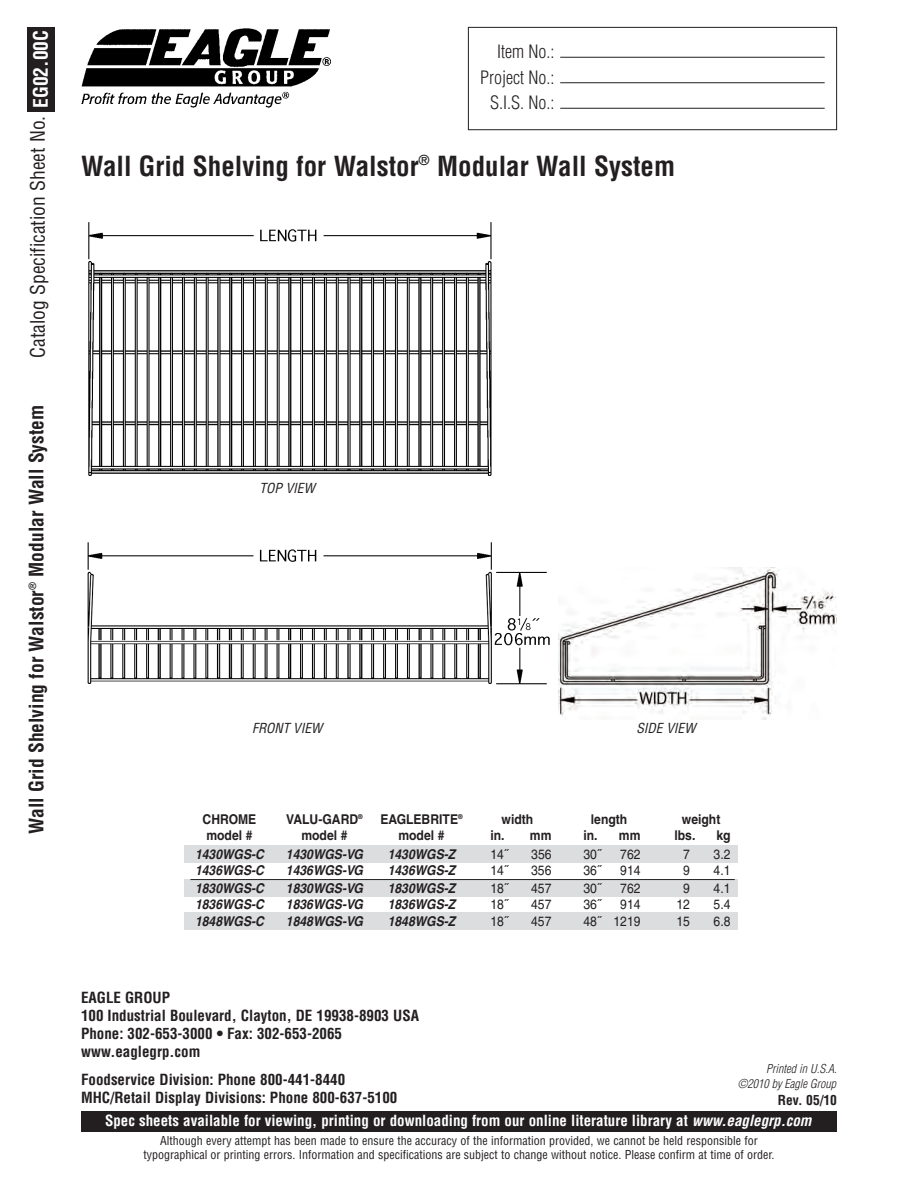
<style>
.page{position:relative;width:918px;height:1188px;background:#fff}
.page>*{position:absolute;margin:0;border:0;box-sizing:border-box;transform-origin:0 0}
.t1{font:700 condensed 27px "Helvetica";color:#231f20}
.t2{font:700 condensed 19.5px "Helvetica";color:#231f20}
.t3{font:condensed 19.5px "Helvetica";color:#231f20}
.t4{font:700 condensed 19.5px "Helvetica";color:#fff}
.t5{font:300 condensed 18px/25.5px "Helvetica";color:#231f20;text-align:right}
.t6{font:700 condensed 15px/18px "Helvetica";color:#231f20}
.t7{font:700 condensed 15px "Helvetica";color:#fff}
.t8{font:italic 700 13.5px "Helvetica";color:#231f20;scale:.9 1}
.t9{font:13.5px "Helvetica";color:#231f20;scale:.9 1}
.t10{font:700 13.5px "Helvetica";color:#231f20;scale:.9 1}
.t11{font:italic condensed 13.5px "Helvetica";color:#231f20}
.t12{font:700 condensed 13.5px "Helvetica";color:#231f20}
.t13{font:condensed 12px/13.5px "Helvetica";color:#231f20;text-align:center}
.t14{font:italic 300 condensed 12px/14.4px "Helvetica";color:#231f20;text-align:right}
.s1{font-style:italic}
</style>
<div class="page">
<div style="left:81px;top:1111px;width:756px;height:21px;background:#231f20"></div>
<img style="left:81px;top:28px;width:250px;height:79px">
<div style="left:468px;top:27px;width:369px;height:103px;border:1px solid #231f20"></div>
<hr style="left:560px;top:82px;width:265px;height:1px;background:#231f20">
<hr style="left:560px;top:57px;width:265px;height:1px;background:#231f20">
<hr style="left:560px;top:108px;width:265px;height:1px;background:#231f20">
<div style="left:27px;top:27px;width:28px;height:84px;background:#231f20"></div>
<div style="left:184px;top:846px;width:554px;height:17px;background:#dcdddf"></div>
<div style="left:184px;top:880px;width:554px;height:17px;background:#dcdddf"></div>
<div style="left:184px;top:912px;width:554px;height:17px;background:#dcdddf"></div>
<hr style="left:190px;top:879px;width:545px;height:1px;background:#231f20">
<img style="left:88px;top:222px;width:404px;height:254px">
<img style="left:558px;top:567px;width:278px;height:152px">
<img style="left:87px;top:542px;width:463px;height:143px">
<h2 class="t4" style="left:30px;top:108px;width:79px;rotate:-90deg">EG02.00C</h2>
<h2 class="t3" style="left:27px;top:358px;width:243px;rotate:-90deg">Catalog Specification Sheet No.</h2>
<h2 class="t2" style="left:25px;top:834px;width:431px;rotate:-90deg">Wall Grid Shelving for Walstor<sup>®</sup> Modular Wall System</h2>
<h3 class="t5" style="left:480px;top:39px;width:76px">Item No.:<br>Project No.:<br>S.I.S. No.:</h3>
<h1 class="t1" style="left:81px;top:150px;width:596px">Wall Grid Shelving for Walstor<sup>®</sup> Modular Wall System</h1>
<p class="t11" style="left:260px;top:480px;width:57px">TOP VIEW</p>
<p class="t11" style="left:252px;top:721px;width:72px">FRONT VIEW</p>
<p class="t11" style="left:636px;top:721px;width:61px">SIDE VIEW</p>
<p class="t10" style="left:203px;top:814px;width:61px">CHROME</p>
<p class="t10" style="left:286px;top:814px;width:86px">VALU-GARD<sup>®</sup></p>
<p class="t10" style="left:380px;top:814px;width:93px">EAGLEBRITE<sup>®</sup></p>
<p class="t10" style="left:502px;top:814px;width:37px">width</p>
<p class="t10" style="left:591px;top:814px;width:42px">length</p>
<p class="t10" style="left:682px;top:814px;width:44px">weight</p>
<p class="t10" style="left:206px;top:831px;width:53px">model #</p>
<p class="t10" style="left:301px;top:831px;width:53px">model #</p>
<p class="t10" style="left:398px;top:831px;width:53px">model #</p>
<p class="t10" style="left:491px;top:831px;width:69px">in. mm</p>
<p class="t10" style="left:584px;top:831px;width:65px">in. mm</p>
<p class="t10" style="left:675px;top:831px;width:25px">lbs.</p>
<p class="t10" style="left:716px;top:831px;width:17px">kg</p>
<p class="t8" style="left:195px;top:849px;width:78px">1430WGS-C</p>
<p class="t8" style="left:286px;top:849px;width:87px">1430WGS-VG</p>
<p class="t8" style="left:388px;top:849px;width:77px">1430WGS-Z</p>
<p class="t9" style="left:491px;top:849px;width:21px">14˝</p>
<p class="t9" style="left:531px;top:849px;width:24px">356</p>
<p class="t9" style="left:584px;top:849px;width:21px">30˝</p>
<p class="t9" style="left:620px;top:849px;width:24px">762</p>
<p class="t9" style="left:683px;top:849px;width:9px">7</p>
<p class="t9" style="left:714px;top:849px;width:20px">3.2</p>
<p class="t8" style="left:195px;top:865px;width:78px">1436WGS-C</p>
<p class="t8" style="left:286px;top:865px;width:87px">1436WGS-VG</p>
<p class="t8" style="left:388px;top:865px;width:77px">1436WGS-Z</p>
<p class="t9" style="left:491px;top:865px;width:21px">14˝</p>
<p class="t9" style="left:531px;top:865px;width:24px">356</p>
<p class="t9" style="left:584px;top:865px;width:21px">36˝</p>
<p class="t9" style="left:620px;top:865px;width:24px">914</p>
<p class="t9" style="left:683px;top:865px;width:9px">9</p>
<p class="t9" style="left:714px;top:865px;width:20px">4.1</p>
<p class="t8" style="left:195px;top:884px;width:78px">1830WGS-C</p>
<p class="t8" style="left:286px;top:884px;width:87px">1830WGS-VG</p>
<p class="t8" style="left:388px;top:884px;width:77px">1830WGS-Z</p>
<p class="t9" style="left:491px;top:884px;width:21px">18˝</p>
<p class="t9" style="left:531px;top:884px;width:24px">457</p>
<p class="t9" style="left:584px;top:884px;width:21px">30˝</p>
<p class="t9" style="left:620px;top:884px;width:24px">762</p>
<p class="t9" style="left:683px;top:884px;width:9px">9</p>
<p class="t9" style="left:714px;top:884px;width:20px">4.1</p>
<p class="t8" style="left:195px;top:900px;width:78px">1836WGS-C</p>
<p class="t8" style="left:286px;top:900px;width:87px">1836WGS-VG</p>
<p class="t8" style="left:388px;top:900px;width:77px">1836WGS-Z</p>
<p class="t9" style="left:491px;top:900px;width:21px">18˝</p>
<p class="t9" style="left:531px;top:900px;width:24px">457</p>
<p class="t9" style="left:584px;top:900px;width:21px">36˝</p>
<p class="t9" style="left:620px;top:900px;width:24px">914</p>
<p class="t9" style="left:677px;top:900px;width:17px">12</p>
<p class="t9" style="left:714px;top:900px;width:20px">5.4</p>
<p class="t8" style="left:195px;top:916px;width:78px">1848WGS-C</p>
<p class="t8" style="left:286px;top:916px;width:87px">1848WGS-VG</p>
<p class="t8" style="left:388px;top:916px;width:77px">1848WGS-Z</p>
<p class="t9" style="left:491px;top:916px;width:21px">18˝</p>
<p class="t9" style="left:531px;top:916px;width:24px">457</p>
<p class="t9" style="left:584px;top:916px;width:65px">48˝ 1219</p>
<p class="t9" style="left:677px;top:916px;width:17px">15</p>
<p class="t9" style="left:714px;top:916px;width:20px">6.8</p>
<p class="t6" style="left:81px;top:989px;width:340px">EAGLE GROUP<br>100 Industrial Boulevard, Clayton, DE 19938-8903 USA<br>Phone: 302-653-3000 • Fax: 302-653-2065 www.eaglegrp.com</p>
<p class="t6" style="left:81px;top:1071px;width:318px">Foodservice Division: Phone 800-441-8440<br>MHC/Retail Display Divisions: Phone 800-637-5100</p>
<p class="t14" style="left:738px;top:1062px;width:100px">Printed in U.S.A. ©2010 by Eagle Group</p>
<p class="t12" style="left:778px;top:1092px;width:61px">Rev. 05/10</p>
<p class="t7" style="left:105px;top:1112px;width:708px">Spec sheets available for viewing, printing or downloading from our online literature library at <span class="s1">www.eaglegrp.com</span></p>
<p class="t13" style="left:143px;top:1134px;width:633px">Although every attempt has been made to ensure the accuracy of the information provided, we cannot be held responsible for typographical or printing errors. Information and specifications are subject to change without notice. Please confirm at time of order.</p>
</div>
